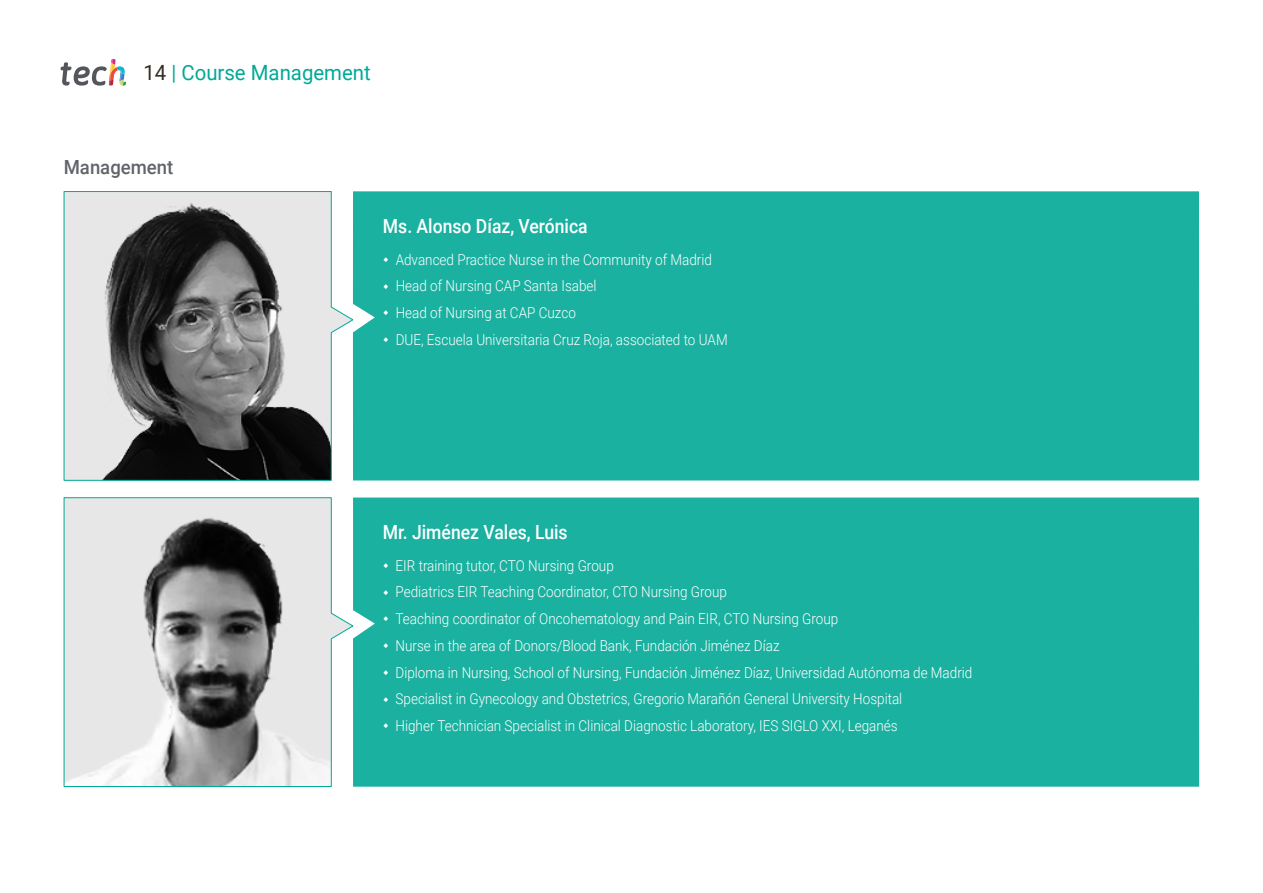
<style>
.page{position:relative;width:1263px;height:893px;background:#fff}
.page>*{position:absolute;margin:0;border:0;box-sizing:border-box;transform-origin:0 0}
.t1{font:21px "Roboto";color:#00a996}
.t2{font:500 19.5px "Roboto";color:#fff;scale:.9 1}
.t3{font:500 19.5px "Roboto";color:#61646a;scale:.95 1}
.t4{font:300 15px/26.7px "Roboto";color:#fff;scale:.9 1}
.s1{color:#312e20}
</style>
<div class="page">
<svg style="left:61px;top:59px;width:65px;height:27px"></svg>
<div style="left:354px;top:497px;width:845px;height:290px;background:#1ab1a0"></div>
<svg style="left:64px;top:191px;width:290px;height:290px;background:#8e9090"></svg>
<svg style="left:64px;top:497px;width:290px;height:290px;background:#bcbebe"></svg>
<div style="left:353px;top:191px;width:846px;height:289px;background:#1ab1a0"></div>
<svg style="left:384px;top:257px;width:4px;height:5px"></svg>
<svg style="left:384px;top:284px;width:4px;height:5px"></svg>
<svg style="left:384px;top:310px;width:4px;height:5px"></svg>
<svg style="left:384px;top:337px;width:4px;height:5px"></svg>
<svg style="left:384px;top:563px;width:4px;height:5px"></svg>
<svg style="left:384px;top:590px;width:4px;height:5px"></svg>
<svg style="left:384px;top:616px;width:4px;height:5px"></svg>
<svg style="left:384px;top:643px;width:4px;height:5px"></svg>
<svg style="left:384px;top:670px;width:4px;height:5px"></svg>
<svg style="left:384px;top:697px;width:4px;height:5px"></svg>
<svg style="left:384px;top:723px;width:4px;height:6px"></svg>
<h1 class="t1" style="left:144px;top:57px;width:229px"><span class="s1">14</span> | Course Management</h1>
<h2 class="t3" style="left:64px;top:154px;width:117px">Management</h2>
<h2 class="t2" style="left:383px;top:212px;width:229px">Ms. Alonso Díaz, Verónica</h2>
<p class="t4" style="left:396px;top:245px;width:370px">Advanced Practice Nurse in the Community of Madrid Head of Nursing CAP Santa Isabel<br>Head of Nursing at CAP Cuzco<br>DUE, Escuela Universitaria Cruz Roja, associated to UAM</p>
<h2 class="t2" style="left:383px;top:518px;width:207px">Mr. Jiménez Vales, Luis</h2>
<p class="t4" style="left:395px;top:551px;width:642px">EIR training tutor, CTO Nursing Group<br>Pediatrics EIR Teaching Coordinator, CTO Nursing Group<br>Teaching coordinator of Oncohematology and Pain EIR, CTO Nursing Group<br>Nurse in the area of Donors/Blood Bank, Fundación Jiménez Díaz<br>Diploma in Nursing, School of Nursing, Fundación Jiménez Díaz, Universidad Autónoma de Madrid Specialist in Gynecology and Obstetrics, Gregorio Marañón General University Hospital<br>Higher Technician Specialist in Clinical Diagnostic Laboratory, IES SIGLO XXI, Leganés</p>
</div>
